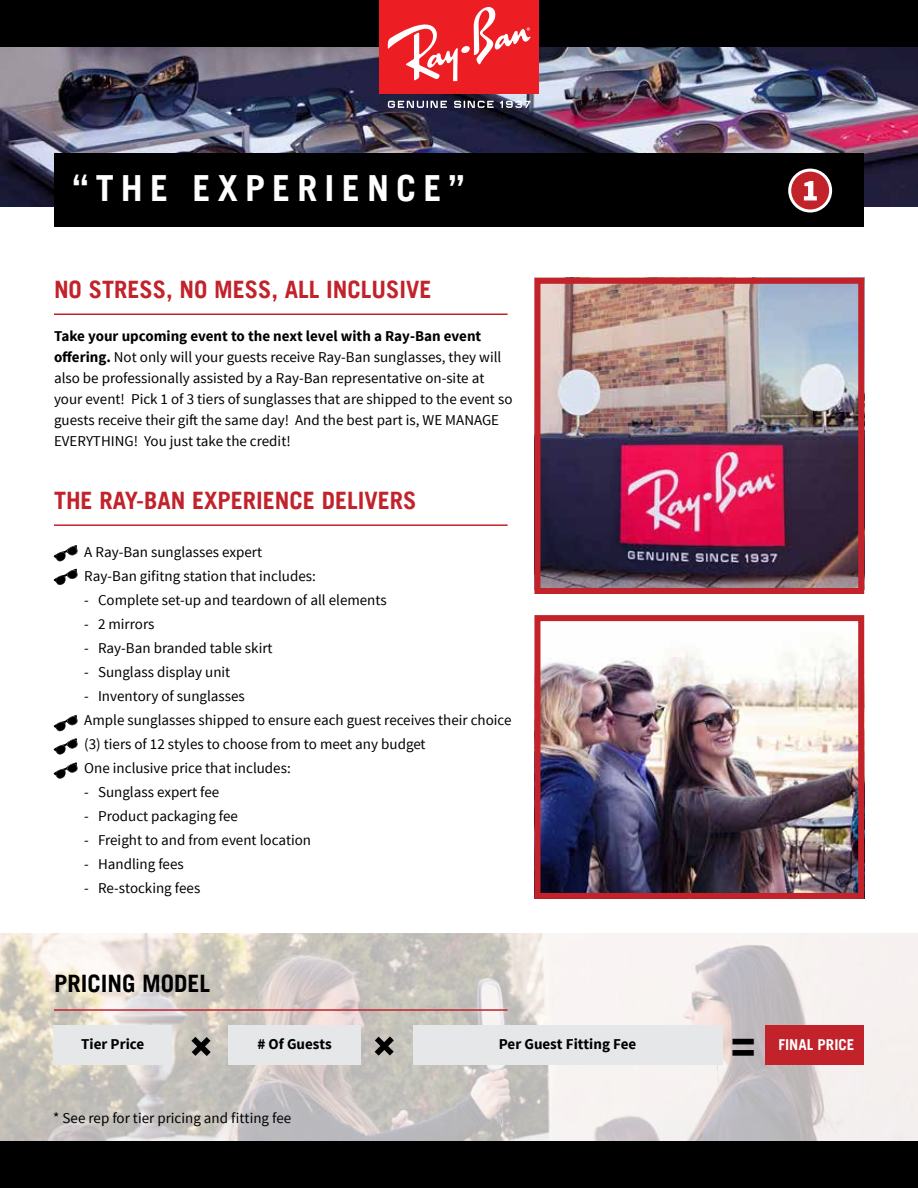
<style>
.page{position:relative;width:918px;height:1188px;background:#fff}
.page>*{position:absolute;margin:0;border:0;box-sizing:border-box;transform-origin:0 0}
.t1{font:900 45px "Source Sans Pro";color:#000}
.t2{font:700 36px "Trade Gothic LT";letter-spacing:.2em;color:#fff}
.t3{font:700 24px "Trade Gothic LT";color:#c2222a}
.t4{font:700 24px "Trade Gothic LT";color:#000}
.t5{font:15px/21px "Source Sans Pro";color:#000}
.t6{font:700 15px "Source Sans Pro";color:#000}
.t7{font:700 15px "Trade Gothic LT";color:#fff}
.s1{font-weight:700}
</style>
<div class="page">
<img style="left:0;top:934px;width:918px;height:207px">
<img style="left:0;top:47px;width:918px;height:160px">
<div style="left:54px;top:154px;width:810px;height:73px;background:#000"></div>
<div style="left:0;top:1141px;width:918px;height:47px;background:#000"></div>
<div style="left:790px;top:170px;width:41px;height:41px;background:#c2222a;border-radius:50%"></div>
<div style="left:788px;top:169px;width:44px;height:44px;border:3px solid #fff;border-radius:50%"></div>
<svg style="left:804px;top:181px;width:13px;height:19px"></svg>
<img style="left:541px;top:285px;width:316px;height:302px">
<div style="left:534px;top:278px;width:330px;height:316px;border:6px solid #c2222a"></div>
<img style="left:541px;top:642px;width:316px;height:250px">
<div style="left:534px;top:615px;width:330px;height:284px;border:6px solid #c2222a"></div>
<div style="left:228px;top:1025px;width:133px;height:39px;background:#e6e7e8"></div>
<div style="left:53px;top:1025px;width:119px;height:39px;background:#e6e7e8"></div>
<div style="left:413px;top:1025px;width:309px;height:39px;background:#e6e7e8"></div>
<div style="left:766px;top:1025px;width:98px;height:39px;background:#c2222a"></div>
<hr style="left:54px;top:314px;width:454px;height:1px;background:#c2222a">
<hr style="left:54px;top:524px;width:454px;height:2px;background:#c2222a">
<hr style="left:54px;top:1009px;width:454px;height:2px;background:#c2222a">
<svg style="left:54px;top:545px;width:24px;height:17px"></svg>
<svg style="left:54px;top:569px;width:24px;height:16px"></svg>
<svg style="left:54px;top:715px;width:24px;height:17px"></svg>
<svg style="left:54px;top:738px;width:24px;height:17px"></svg>
<svg style="left:54px;top:762px;width:24px;height:17px"></svg>
<div style="left:0;top:0;width:918px;height:47px;background:#000"></div>
<div style="left:379px;top:0;width:160px;height:94px;background:#ed1d24"></div>
<div style="left:461px;top:46px;width:9px;height:7px;background:#fff;border-radius:3px"></div>
<svg style="left:474px;top:7px;width:57px;height:58px"></svg>
<svg style="left:388px;top:24px;width:70px;height:57px"></svg>
<svg style="left:388px;top:101px;width:59px;height:7px"></svg>
<svg style="left:454px;top:101px;width:40px;height:7px"></svg>
<svg style="left:500px;top:101px;width:31px;height:7px"></svg>
<svg style="left:369px;top:1031px;width:30px;height:30px"></svg>
<svg style="left:186px;top:1031px;width:30px;height:31px"></svg>
<h2 class="t2" style="left:73px;top:167px;width:394px">“THE EXPERIENCE”</h2>
<h3 class="t3" style="left:54px;top:275px;width:379px">NO STRESS, NO MESS, ALL INCLUSIVE</h3>
<p class="t5" style="left:54px;top:325px;width:460px"><span class="s1">Take your upcoming event to the next level with a Ray-Ban event offering.</span> Not only will your guests receive Ray-Ban sunglasses, they will also be professionally assisted by a Ray-Ban representative on-site at your event! Pick 1 of 3 tiers of sunglasses that are shipped to the event so guests receive their gift the same day! And the best part is, WE MANAGE EVERYTHING! You just take the credit!</p>
<h3 class="t3" style="left:54px;top:485px;width:364px">THE RAY-BAN EXPERIENCE DELIVERS</h3>
<p class="t5" style="left:84px;top:540px;width:233px;line-height:24px">A Ray-Ban sunglasses expert<br>Ray-Ban gifitng station that includes:</p>
<p class="t5" style="left:84px;top:589px;width:304px">- Complete set-up and teardown of all elements</p>
<p class="t5" style="left:84px;top:613px;width:72px">- 2 mirrors</p>
<p class="t5" style="left:84px;top:637px;width:190px">- Ray-Ban branded table skirt</p>
<p class="t5" style="left:84px;top:661px;width:148px">- Sunglass display unit</p>
<p class="t5" style="left:84px;top:684px;width:429px;line-height:24px">- Inventory of sunglasses<br>Ample sunglasses shipped to ensure each guest receives their choice (3) tiers of 12 styles to choose from to meet any budget<br>One inclusive price that includes:</p>
<p class="t5" style="left:84px;top:781px;width:136px">- Sunglass expert fee</p>
<p class="t5" style="left:84px;top:805px;width:155px">- Product packaging fee</p>
<p class="t5" style="left:84px;top:829px;width:228px">- Freight to and from event location</p>
<p class="t5" style="left:84px;top:853px;width:101px">- Handling fees</p>
<p class="t5" style="left:84px;top:877px;width:117px">- Re-stocking fees</p>
<h3 class="t4" style="left:54px;top:969px;width:158px">PRICING MODEL</h3>
<p class="t6" style="left:81px;top:1035px;width:64px">Tier Price</p>
<p class="t6" style="left:257px;top:1035px;width:76px"># Of Guests</p>
<p class="t6" style="left:499px;top:1035px;width:139px">Per Guest Fitting Fee</p>
<p class="t7" style="left:778px;top:1036px;width:77px">FINAL PRICE</p>
<h1 class="t1" style="left:731px;top:1017px;width:26px">=</h1>
<p class="t5" style="left:53px;top:1107px;width:239px">* See rep for tier pricing and fitting fee</p>
</div>
